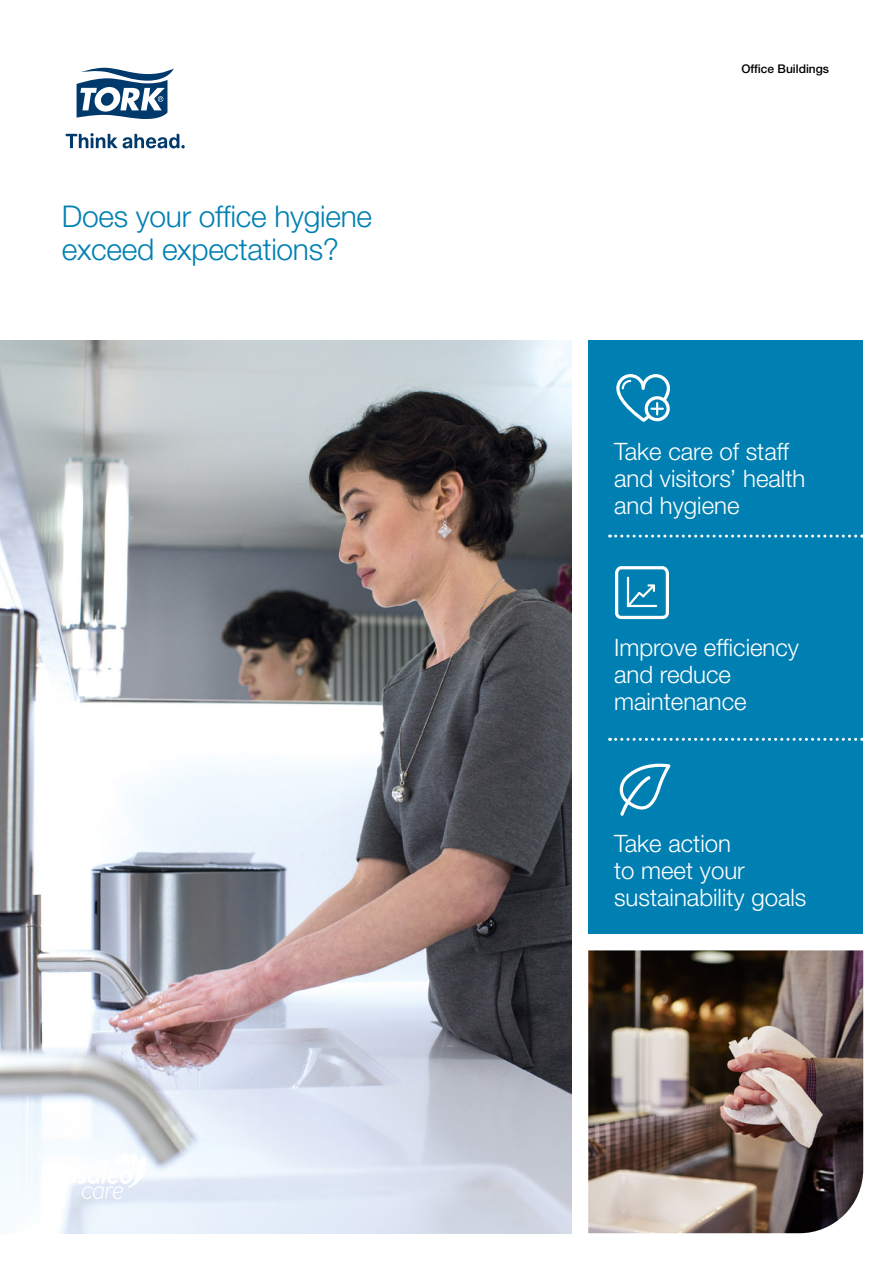
<style>
.page{position:relative;width:893px;height:1263px;background:#fff}
.page>*{position:absolute;margin:0;border:0;box-sizing:border-box;transform-origin:0 0}
.t1{font:300 30px/33px "Helvetica Neue";letter-spacing:-.01em;color:#0080b2}
.t2{font:300 24px/27px "Helvetica Neue";color:#fff}
.t3{font:500 12px "Helvetica Neue";color:#000}
</style>
<div class="page">
<img style="left:588px;top:950px;width:275px;height:283px">
<img style="left:0;top:340px;width:571px;height:893px">
<svg style="left:64px;top:1153px;width:82px;height:46px"></svg>
<svg style="left:66px;top:133px;width:119px;height:15px"></svg>
<svg style="left:77px;top:68px;width:97px;height:51px"></svg>
<div style="left:588px;top:340px;width:275px;height:593px;background:#0080b2"></div>
<svg style="left:610px;top:535px;width:253px;height:3px"></svg>
<svg style="left:610px;top:738px;width:253px;height:3px"></svg>
<svg style="left:616px;top:374px;width:54px;height:48px"></svg>
<svg style="left:615px;top:566px;width:54px;height:53px"></svg>
<svg style="left:620px;top:764px;width:50px;height:52px"></svg>
<p class="t1" style="left:62px;top:199px;width:312px">Does your office hygiene exceed expectations?</p>
<p class="t3" style="left:741px;top:62px;width:89px">Office Buildings</p>
<p class="t2" style="left:614px;top:438px;width:193px">Take care of staff and visitors’ health and hygiene</p>
<p class="t2" style="left:614px;top:633px;width:186px">Improve efficiency and reduce maintenance</p>
<p class="t2" style="left:614px;top:829px;width:194px">Take action<br>to meet your sustainability goals</p>
</div>
